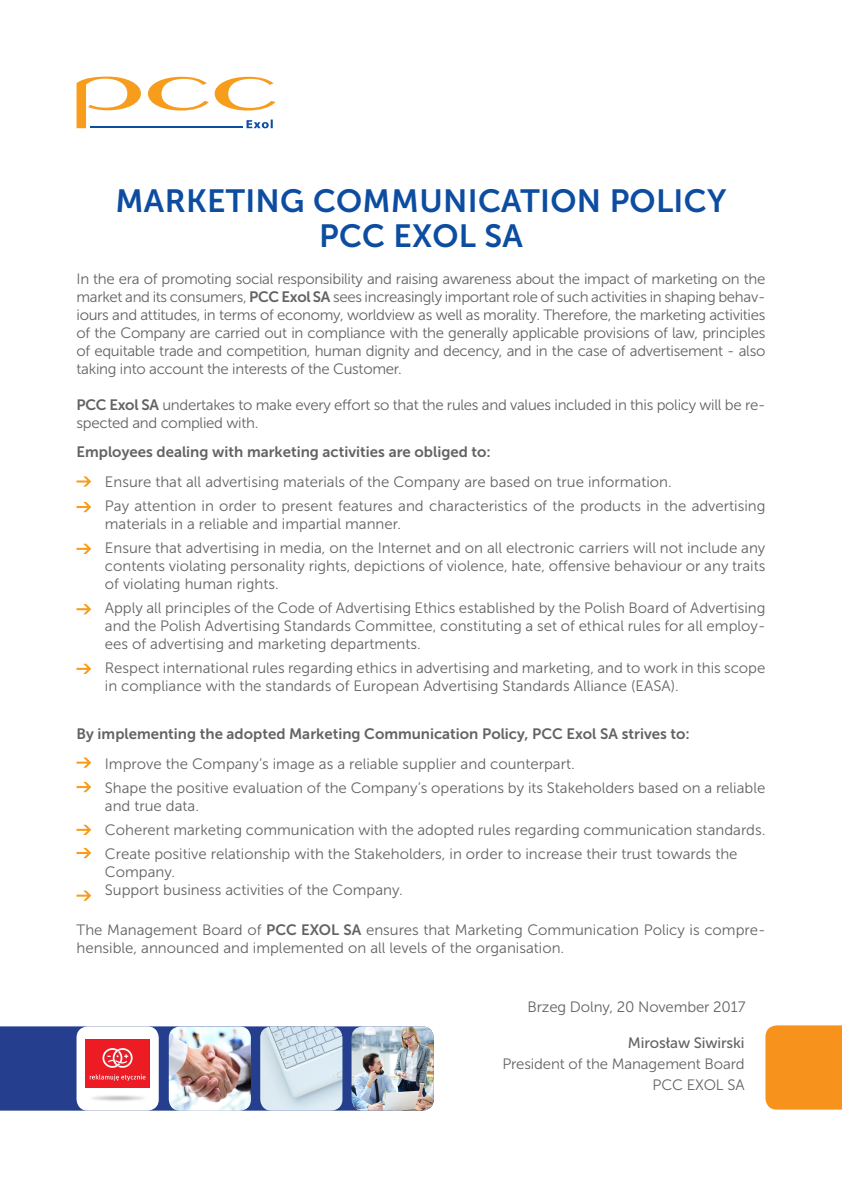
<style>
.page{position:relative;width:842px;height:1191px;background:#fff}
.page>*{position:absolute;margin:0;border:0;box-sizing:border-box;transform-origin:0 0}
.t1{font:32px "Museo Sans 700";letter-spacing:.01em;color:#0d4da1}
.t2{font:15px/18px "Museo Sans 300";color:#636366}
.t3{font:15px "Museo Sans 700";color:#636366}
.t4{font:15px/18px "Museo Sans 300";letter-spacing:-.02em;color:#636366}
.t5{font:15px "Museo Sans 500";letter-spacing:-.01em;color:#636366}
.s1{font-family:"Museo Sans 700"}
</style>
<div class="page">
<div style="left:765px;top:1025px;width:77px;height:84px;background:#f7931d"></div>
<div style="left:0;top:1026px;width:351px;height:84px;background:#253f8e"></div>
<img style="left:351px;top:1026px;width:83px;height:84px">
<img style="left:260px;top:1026px;width:82px;height:84px">
<img style="left:169px;top:1026px;width:82px;height:84px">
<div style="left:77px;top:1026px;width:82px;height:84px;background:#fff;border-radius:11px"></div>
<img style="left:86px;top:1039px;width:64px;height:49px">
<svg style="left:77px;top:502px;width:14px;height:10px"></svg>
<svg style="left:77px;top:544px;width:14px;height:10px"></svg>
<svg style="left:77px;top:604px;width:14px;height:10px"></svg>
<svg style="left:77px;top:890px;width:14px;height:10px"></svg>
<svg style="left:77px;top:782px;width:14px;height:10px"></svg>
<svg style="left:77px;top:663px;width:14px;height:11px"></svg>
<svg style="left:77px;top:824px;width:14px;height:11px"></svg>
<svg style="left:77px;top:848px;width:14px;height:10px"></svg>
<svg style="left:77px;top:476px;width:14px;height:10px"></svg>
<svg style="left:77px;top:757px;width:14px;height:10px"></svg>
<svg style="left:215px;top:77px;width:60px;height:33px"></svg>
<svg style="left:148px;top:77px;width:61px;height:33px"></svg>
<svg style="left:77px;top:77px;width:64px;height:51px"></svg>
<svg style="left:247px;top:120px;width:26px;height:8px"></svg>
<hr style="left:90px;top:126px;width:152px;height:2px;background:#0d4da1">
<p class="t1" style="left:116px;top:183px;width:612px">MARKETING COMMUNICATION POLICY</p>
<p class="t1" style="left:319px;top:218px;width:205px">PCC EXOL SA</p>
<p class="t2" style="left:77px;top:270px;width:690px;text-align:justify">In the era of promoting social responsibility and raising awareness about the impact of marketing on the market and its consumers, <span class="s1">PCC Exol SA</span> sees increasingly important role of such activities in shaping behav&shy;iours and attitudes, in terms of economy, worldview as well as morality. Therefore, the marketing activities of the Company are carried out in compliance with the generally applicable provisions of law, principles of equitable trade and competition, human dignity and decency, and in the case of advertisement - also taking into account the interests of the Customer.</p>
<p class="t4" style="left:77px;top:396px;width:690px"><span class="s1">PCC Exol SA</span> undertakes to make every effort so that the rules and values included in this policy will be re&shy;spected and complied with.</p>
<p class="t3" style="left:77px;top:443px;width:416px">Employees dealing with marketing activities are obliged to:</p>
<p class="t2" style="left:105px;top:473px;width:568px">Ensure that all advertising materials of the Company are based on true information.</p>
<p class="t2" style="left:105px;top:497px;width:662px">Pay attention in order to present features and characteristics of the products in the advertising materials in a reliable and impartial manner.</p>
<p class="t2" style="left:105px;top:539px;width:662px;text-align:justify">Ensure that advertising in media, on the Internet and on all electronic carriers will not include any contents violating personality rights, depictions of violence, hate, offensive behaviour or any traits of violating human rights.</p>
<p class="t2" style="left:105px;top:599px;width:662px;text-align:justify">Apply all principles of the Code of Advertising Ethics established by the Polish Board of Advertising and the Polish Advertising Standards Committee, constituting a set of ethical rules for all employ&shy;ees of advertising and marketing departments.</p>
<p class="t2" style="left:105px;top:659px;width:662px">Respect international rules regarding ethics in advertising and marketing, and to work in this scope in compliance with the standards of European Advertising Standards Alliance (EASA).</p>
<p class="t3" style="left:77px;top:725px;width:615px">By implementing the adopted Marketing Communication Policy, PCC Exol SA strives to:</p>
<p class="t2" style="left:105px;top:755px;width:471px">Improve the Company’s image as a reliable supplier and counterpart.</p>
<p class="t2" style="left:105px;top:779px;width:662px">Shape the positive evaluation of the Company’s operations by its Stakeholders based on a reliable and true data.</p>
<p class="t2" style="left:105px;top:821px;width:662px">Coherent marketing communication with the adopted rules regarding communication standards.</p>
<p class="t2" style="left:105px;top:845px;width:634px">Create positive relationship with the Stakeholders, in order to increase their trust towards the</p>
<p class="t2" style="left:105px;top:863px;width:72px">Company.</p>
<p class="t2" style="left:105px;top:881px;width:300px">Support business activities of the Company.</p>
<p class="t2" style="left:77px;top:921px;width:690px">The Management Board of <span class="s1">PCC EXOL SA</span> ensures that Marketing Communication Policy is compre&shy;hensible, announced and implemented on all levels of the organisation.</p>
<p class="t2" style="left:527px;top:998px;width:219px">Brzeg Dolny, 20 November 2017</p>
<p class="t5" style="left:628px;top:1034px;width:118px">Mirosław Siwirski</p>
<p class="t2" style="left:502px;top:1054px;width:244px">President of the Management Board</p>
<p class="t2" style="left:653px;top:1075px;width:93px">PCC EXOL SA</p>
</div>
